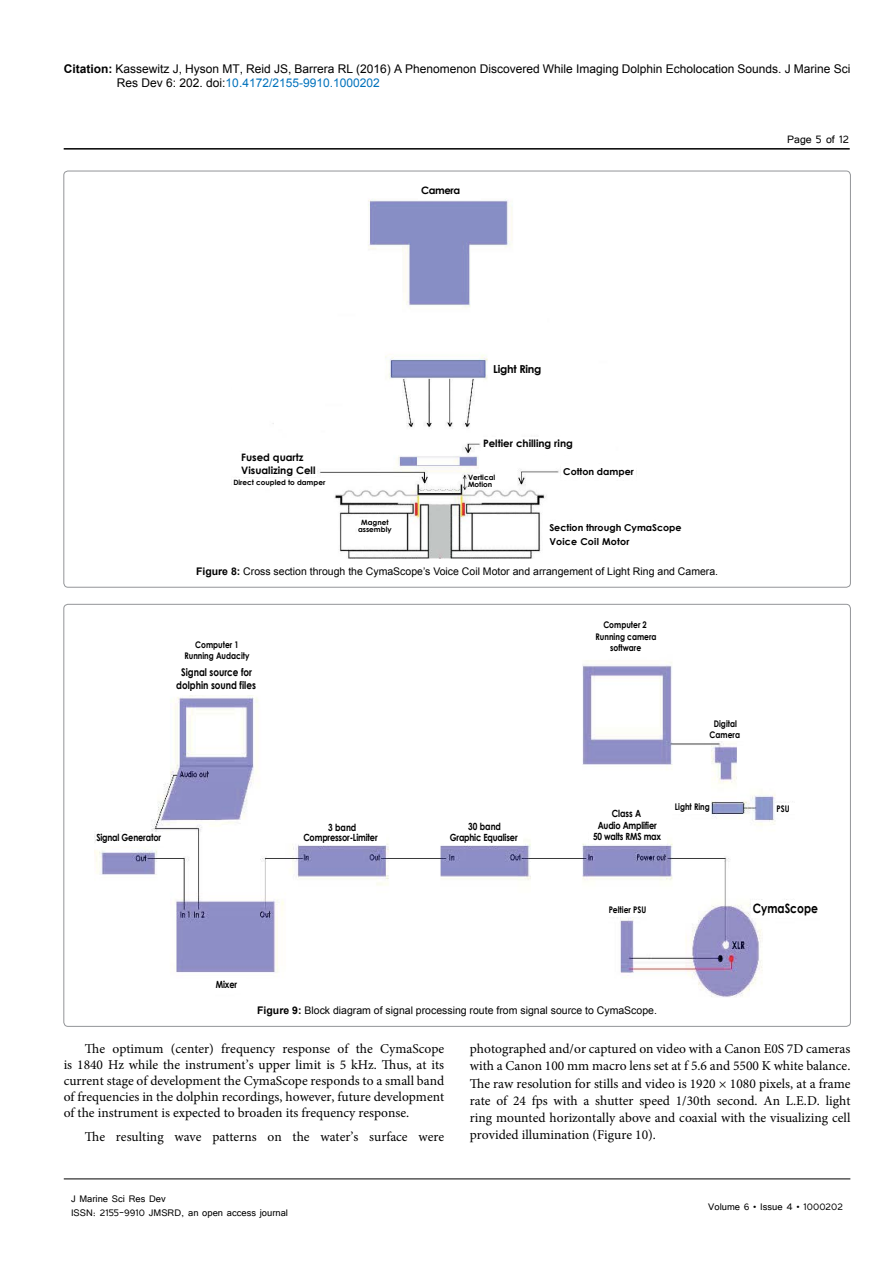
<style>
.page{position:relative;width:893px;height:1263px;background:#fff}
.page>*{position:absolute;margin:0;border:0;box-sizing:border-box;transform-origin:0 0}
.t1{font:13.5px/17.1px "Minion Pro";color:#000;text-align:justify}
.t2{font:13.5px "Tunga";color:#000}
.t3{font:700 12.9px "Century Gothic";color:#000;scale:.83 1}
.t4{font:12px/14.4px "Arial";color:#000}
.t5{font:12px/14.4px "Tunga";color:#000}
.t6{font:700 10.95px "Century Gothic";letter-spacing:-.02em;color:#000}
.t7{font:700 10.65px/13.6px "Century Gothic";color:#000;text-align:center;scale:.83 1}
.t8{font:10.5px "Arial";color:#000}
.t9{font:700 10.2px/13px "Century Gothic";color:#000}
.t10{font:700 9.9px/10.9px "Century Gothic";letter-spacing:-.02em;color:#000;text-align:center;scale:.83 1}
.t11{font:700 9.45px/14px "Century Gothic";color:#000}
.t12{font:700 9.15px/11.9px "Century Gothic";color:#000;text-align:center;scale:.83 1}
.t13{font:700 7.35px/6.8px "Century Gothic";color:#000}
.s1{font-weight:700}
.s2{color:#0072bc}
</style>
<div class="page">
<hr style="left:64px;top:148px;width:786px;height:2px;background:#000">
<hr style="left:64px;top:1179px;width:786px;height:1px;background:#000">
<img style="left:231px;top:199px;width:406px;height:359px">
<div style="left:547px;top:521px;width:136px;height:28px;background:#fff"></div>
<div style="left:357px;top:518px;width:39px;height:20px;background:#fff"></div>
<div style="left:233px;top:478px;width:100px;height:10px;background:#fff"></div>
<div style="left:239px;top:452px;width:78px;height:24px;background:#fff"></div>
<div style="left:468px;top:474px;width:30px;height:14px;background:#fff"></div>
<div style="left:562px;top:465px;width:74px;height:15px;background:#fff"></div>
<div style="left:481px;top:437px;width:100px;height:18px;background:#fff"></div>
<div style="left:490px;top:361px;width:56px;height:21px;background:#fff"></div>
<div style="left:418px;top:184px;width:62px;height:16px;background:#fff"></div>
<img style="left:94px;top:660px;width:695px;height:337px">
<div style="left:176px;top:636px;width:89px;height:59px;background:#fff"></div>
<div style="left:702px;top:713px;width:43px;height:27px;background:#fff"></div>
<div style="left:775px;top:803px;width:20px;height:11px;background:#fff"></div>
<div style="left:672px;top:800px;width:39px;height:14px;background:#fff"></div>
<div style="left:589px;top:803px;width:77px;height:40px;background:#fff"></div>
<div style="left:444px;top:819px;width:78px;height:25px;background:#fff"></div>
<div style="left:301px;top:819px;width:85px;height:25px;background:#fff"></div>
<div style="left:96px;top:832px;width:68px;height:14px;background:#fff"></div>
<div style="left:603px;top:903px;width:49px;height:13px;background:#fff"></div>
<div style="left:751px;top:900px;width:69px;height:17px;background:#fff"></div>
<div style="left:211px;top:978px;width:35px;height:14px;background:#fff"></div>
<p class="t4" style="left:117px;top:61px;width:735px;text-indent:-53px"><span class="s1">Citation:</span> Kassewitz J, Hyson MT, Reid JS, Barrera RL (2016) A Phenomenon Discovered While Imaging Dolphin Echolocation Sounds. J Marine Sci<br>Res Dev 6: 202. doi:<span class="s2">10.4172/2155-9910.1000202</span></p>
<p class="t9" style="left:421px;top:183px;width:40px">Camera</p>
<p class="t2" style="left:787px;top:131px;width:63px">Page 5 of 12</p>
<p class="t6" style="left:493px;top:361px;width:50px">Light Ring</p>
<p class="t9" style="left:241px;top:450px;width:76px">Fused quartz<br>Visualizing Cell</p>
<p class="t13" style="left:233px;top:479px;width:93px">Direct coupled to damper</p>
<p class="t9" style="left:483px;top:436px;width:91px">Peltier chilling ring</p>
<p class="t13" style="left:468px;top:474px;width:29px">Vertical<br>Motion</p>
<p class="t11" style="left:563px;top:464px;width:72px">Cotton damper</p>
<p class="t13" style="left:361px;top:519px;width:29px">Magnet</p>
<p class="t11" style="left:549px;top:520px;width:134px">Section through CymaScope<br>Voice Coil Motor</p>
<p class="t8" style="left:196px;top:564px;width:524px"><span class="s1">Figure 8:</span> Cross section through the CymaScope’s Voice Coil Motor and arrangement of Light Ring and Camera.</p>
<p class="t13" style="left:358px;top:526px;width:35px">assembly</p>
<p class="t12" style="left:195px;top:638px;width:54px">Computer 1</p>
<p class="t12" style="left:184px;top:650px;width:80px">Running Audacity</p>
<p class="t7" style="left:176px;top:664px;width:97px">Signal source for dolphin sound files</p>
<p class="t10" style="left:328px;top:821px;width:35px">3 band</p>
<p class="t10" style="left:468px;top:820px;width:41px">30 band</p>
<p class="t10" style="left:96px;top:832px;width:79px">Signal Generator</p>
<p class="t10" style="left:303px;top:832px;width:91px">Compressor-Limiter</p>
<p class="t10" style="left:450px;top:832px;width:83px">Graphic Equaliser</p>
<p class="t12" style="left:603px;top:618px;width:54px">Computer 2</p>
<p class="t12" style="left:595px;top:630px;width:75px">Running camera software</p>
<p class="t12" style="left:710px;top:717px;width:38px">Digital<br>Camera</p>
<p class="t10" style="left:612px;top:807px;width:37px">Class A</p>
<p class="t10" style="left:593px;top:820px;width:83px">Audio Amplifier<br>50 walts RMS max</p>
<p class="t12" style="left:675px;top:800px;width:44px">Light Ring</p>
<p class="t12" style="left:777px;top:802px;width:17px">PSU</p>
<p class="t12" style="left:609px;top:903px;width:47px">Peltier PSU</p>
<p class="t3" style="left:753px;top:898px;width:80px">CymaScope</p>
<p class="t10" style="left:216px;top:978px;width:27px">Mixer</p>
<p class="t8" style="left:257px;top:1003px;width:401px"><span class="s1">Figure 9:</span> Block diagram of signal processing route from signal source to CymaScope.</p>
<p class="t1" style="left:64px;top:1041px;width:382px;line-height:15.9px;text-indent:21px">The optimum (center) frequency response of the CymaScope is 1840 Hz while the instrument’s upper limit is 5 kHz. Thus, at its current stage of development the CymaScope responds to a small band of frequencies in the dolphin recordings, however, future development of the instrument is expected to broaden its frequency response.</p>
<p class="t1" style="left:85px;top:1128px;width:361px">The resulting wave patterns on the water’s surface were</p>
<p class="t5" style="left:71px;top:1190px;width:218px">J Marine Sci Res Dev<br>ISSN: 2155-9910 JMSRD, an open access journal</p>
<p class="t1" style="left:470px;top:1040px;width:382px">photographed and/or captured on video with a Canon E0S 7D cameras with a Canon 100 mm macro lens set at f 5.6 and 5500 K white balance.<br>The raw resolution for stills and video is 1920 × 1080 pixels, at a frame rate of 24 fps with a shutter speed 1/30th second. An L.E.D. light ring mounted horizontally above and coaxial with the visualizing cell provided illumination (Figure 10).</p>
<p class="t5" style="left:708px;top:1199px;width:136px">Volume 6 • Issue 4 • 1000202</p>
</div>
